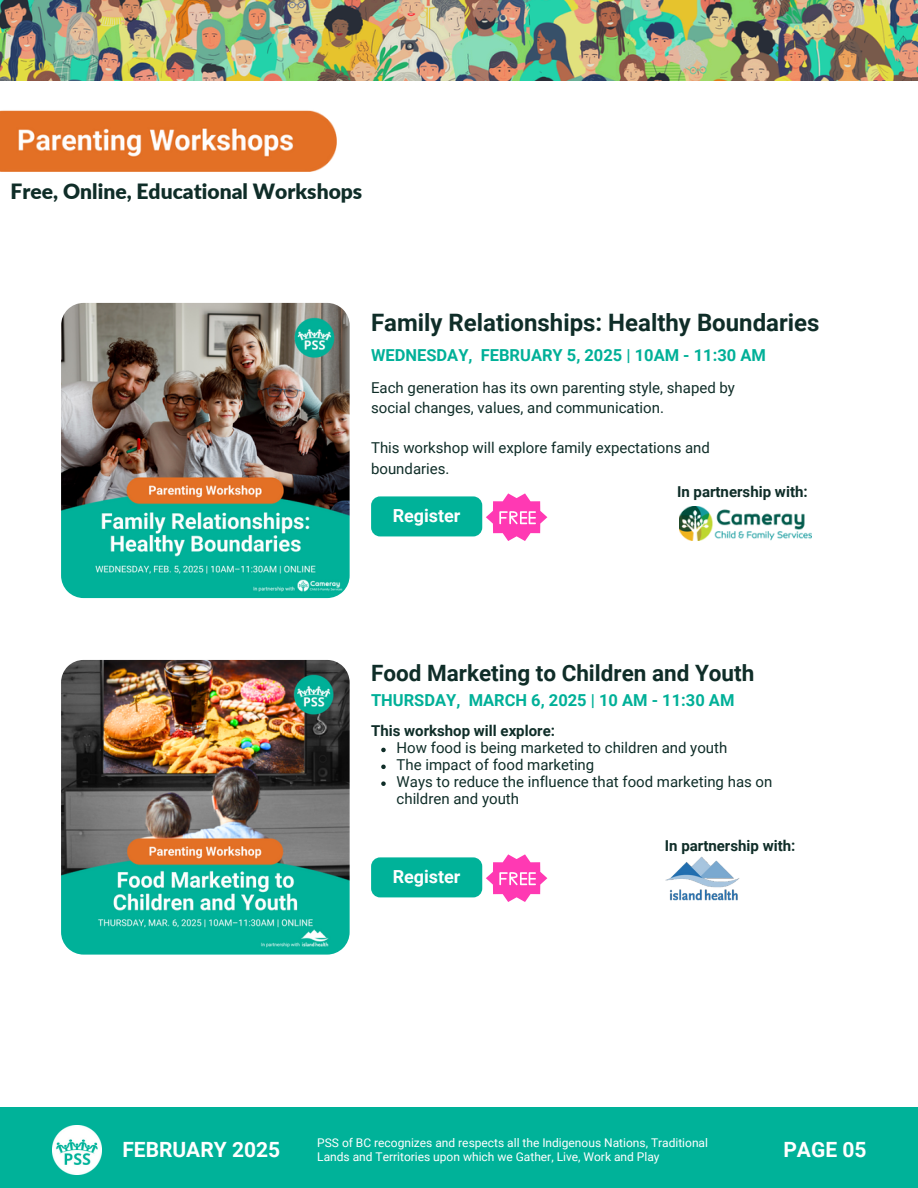
<style>
.page{position:relative;width:918px;height:1188px;background:#fff}
.page>*{position:absolute;margin:0;border:0;box-sizing:border-box;transform-origin:0 0}
.t1{font:700 24px "Roboto";color:#0f2d28}
.t2{font:700 22.5px "Roboto";color:#0f2d28}
.t3{font:900 21px "Lato";color:#0f2d28}
.t4{font:700 21px "Roboto";color:#fff}
.t5{font:700 18px "Roboto";color:#fefefe}
.t6{font:700 16.5px "Roboto";color:#00b098}
.t7{font:15px/20.2px "Roboto";color:#0f2d28}
.t8{font:700 15px "Roboto";color:#0f2d28}
.t9{font:12px "Roboto";color:#fff}
</style>
<div class="page">
<img style="left:0;top:0;width:918px;height:80px">
<div style="left:0;top:1107px;width:918px;height:81px;background:#00b299"></div>
<img style="left:52px;top:1125px;width:50px;height:50px">
<img style="left:61px;top:660px;width:289px;height:294px">
<img style="left:665px;top:857px;width:75px;height:44px">
<img style="left:61px;top:303px;width:289px;height:295px">
<img style="left:679px;top:507px;width:133px;height:34px">
<div style="left:371px;top:496px;width:111px;height:40px;background:#00b299;border-radius:9px"></div>
<svg style="left:486px;top:493px;width:61px;height:48px"></svg>
<img style="left:0;top:110px;width:337px;height:62px">
<svg style="left:381px;top:748px;width:5px;height:4px"></svg>
<svg style="left:381px;top:765px;width:5px;height:4px"></svg>
<svg style="left:381px;top:781px;width:5px;height:5px"></svg>
<div style="left:371px;top:857px;width:111px;height:40px;background:#00b299;border-radius:9px"></div>
<svg style="left:486px;top:854px;width:61px;height:48px"></svg>
<h6 class="t3" style="left:11px;top:178px;width:353px">Free, Online, Educational Workshops</h6>
<p class="t1" style="left:371px;top:308px;width:450px">Family Relationships: Healthy Boundaries</p>
<p class="t6" style="left:371px;top:346px;width:396px">WEDNESDAY, FEBRUARY 5, 2025 | 10AM - 11:30 AM</p>
<h4 class="t7" style="left:371px;top:377px;width:365px">Each generation has its own parenting style, shaped by social changes, values, and communication.</h4>
<h6 class="t7" style="left:371px;top:438px;width:340px">This workshop will explore family expectations and boundaries.</h6>
<h3 class="t5" style="left:393px;top:506px;width:69px">Register</h3>
<p class="t8" style="left:677px;top:483px;width:132px">In partnership with:</p>
<p class="t2" style="left:371px;top:660px;width:385px">Food Marketing to Children and Youth</p>
<h5 class="t6" style="left:371px;top:691px;width:365px">THURSDAY, MARCH 6, 2025 | 10 AM - 11:30 AM</h5>
<p class="t8" style="left:371px;top:723px;width:185px">This workshop will explore:</p>
<h1 class="t7" style="left:397px;top:738px;width:332px">How food is being marketed to children and youth</h1>
<h4 class="t7" style="left:397px;top:755px;width:199px">The impact of food marketing</h4>
<p class="t7" style="left:397px;top:774px;width:377px;line-height:16.8px">Ways to reduce the influence that food marketing has on children and youth</p>
<h5 class="t5" style="left:393px;top:867px;width:69px">Register</h5>
<p class="t8" style="left:665px;top:837px;width:132px">In partnership with:</p>
<h1 class="t4" style="left:122px;top:1137px;width:159px">FEBRUARY 2025</h1>
<p class="t9" style="left:317px;top:1136px;width:392px">PSS of BC recognizes and respects all the Indigenous Nations, Traditional</p>
<p class="t9" style="left:317px;top:1150px;width:344px">Lands and Territories upon which we Gather, Live, Work and Play</p>
<p class="t4" style="left:783px;top:1138px;width:85px">PAGE 05</p>
</div>
